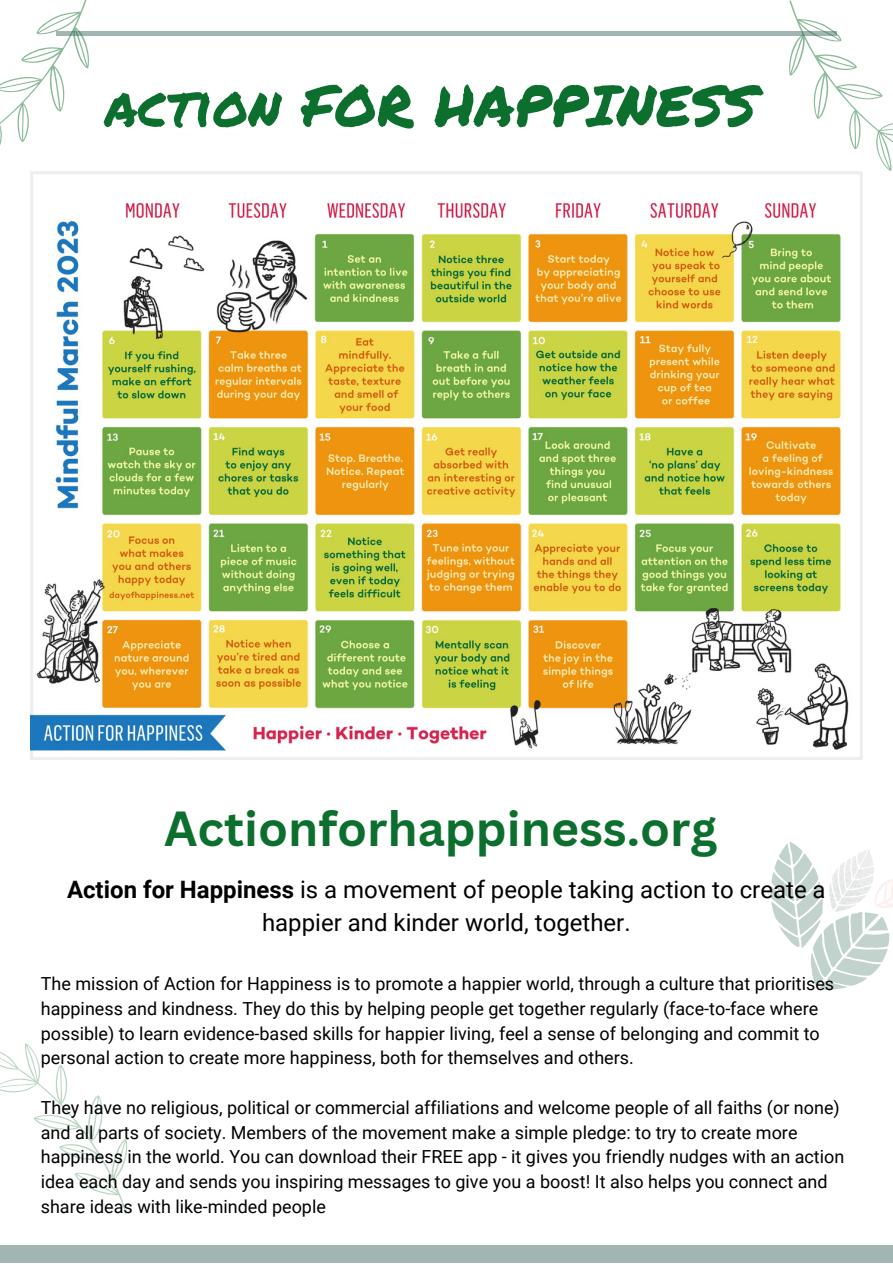
<style>
.page{position:relative;width:893px;height:1264px;background:#fff}
.page>*{position:absolute;margin:0;border:0;box-sizing:border-box;transform-origin:0 0}
.t1{font:57px "Permanent Marker";color:#0c6f2e}
.t2{font:700 48px "Canva Sans";color:#0c6f2e}
.t3{font:24px/33px "Roboto";color:#000;text-align:center}
.t4{font:18px/24.8px "Roboto";color:#000}
.s1{font-weight:700}
</style>
<div class="page">
<div style="left:0;top:1244px;width:892px;height:18px;background:#a1b5b3"></div>
<div style="left:56px;top:31px;width:780px;height:5px;background:#a1b5b3"></div>
<svg style="left:0;top:1043px;width:127px;height:170px"></svg>
<svg style="left:770px;top:842px;width:122px;height:148px"></svg>
<svg style="left:789px;top:0;width:103px;height:171px"></svg>
<svg style="left:0;top:0;width:89px;height:146px"></svg>
<img style="left:30px;top:171px;width:832px;height:588px">
<h1 class="t1" style="left:105px;top:63px;width:653px">action FOR HAPPINESS</h1>
<h2 class="t2" style="left:164px;top:794px;width:554px">Actionforhappiness.org</h2>
<h3 class="t3" style="left:67px;top:873px;width:760px"><span class="s1">Action for Happiness</span> is a movement of people taking action to create a happier and kinder world, together.</h3>
<p class="t4" style="left:41px;top:971px;width:794px">The mission of Action for Happiness is to promote a happier world, through a culture that prioritises happiness and kindness. They do this by helping people get together regularly (face-to-face where possible) to learn evidence-based skills for happier living, feel a sense of belonging and commit to personal action to create more happiness, both for themselves and others.</p>
<p class="t4" style="left:41px;top:1095px;width:805px">They have no religious, political or commercial affiliations and welcome people of all faiths (or none) and all parts of society. Members of the movement make a simple pledge: to try to create more happiness in the world. You can download their FREE app - it gives you friendly nudges with an action idea each day and sends you inspiring messages to give you a boost! It also helps you connect and share ideas with like-minded people</p>
</div>
